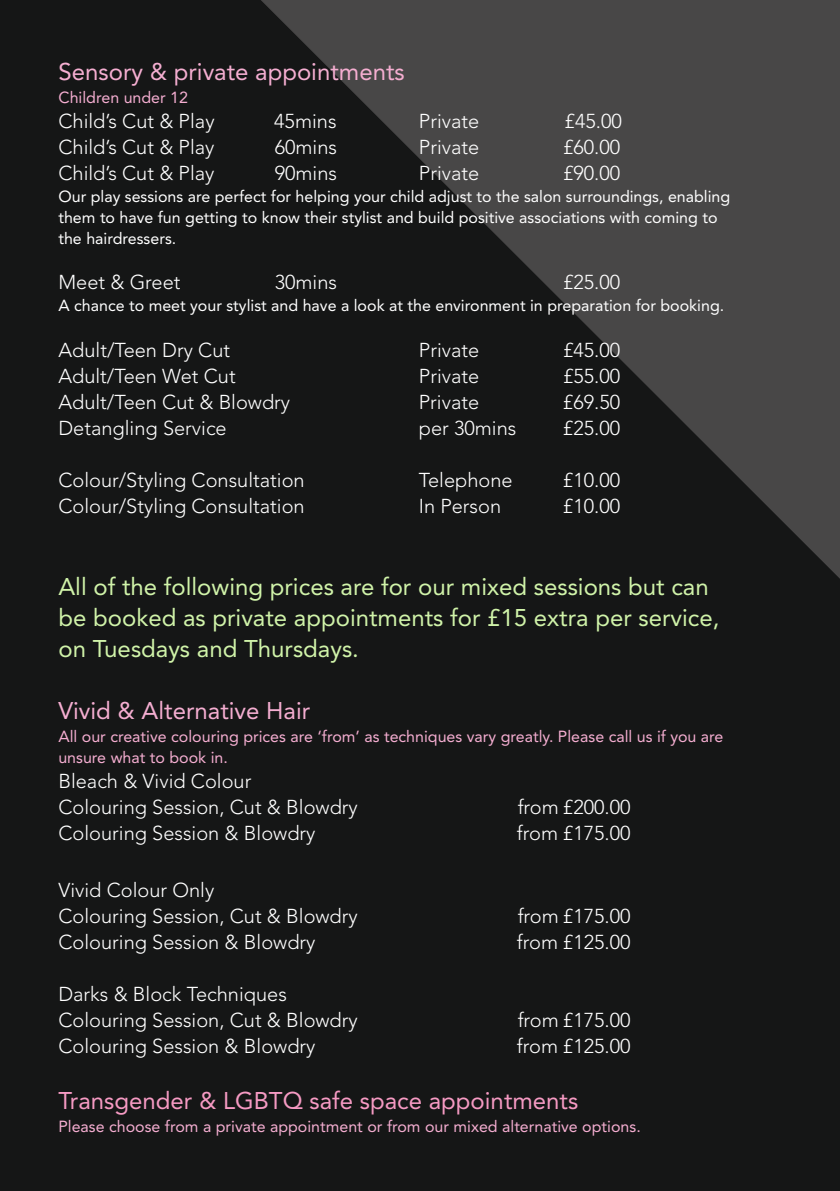
<style>
.page{position:relative;width:840px;height:1191px;background:#fff}
.page>*{position:absolute;margin:0;border:0;box-sizing:border-box;transform-origin:0 0}
.t1{font:24px/31px "Avenir LT Std";color:#d0f3a9}
.t2{font:24px "Avenir LT Std";color:#f5aed1}
.t3{font:24px "Avenir LT Std";color:#f69ac3}
.t4{font:300 20px/26px "Avenir LT Std";color:#fff}
.t5{font:16px/20.8px "Avenir LT Std";color:#fff}
.t6{font:16px/20.8px "Avenir LT Std";color:#f5aed1}
</style>
<div class="page">
<div style="left:0;top:0;width:839px;height:1191px;background:#151616"></div>
<svg style="left:237px;top:0;width:602px;height:597px;background:#2c2c2c"></svg>
<p class="t2" style="left:58px;top:58px;width:347px">Sensory &amp; private appointments</p>
<p class="t6" style="left:58px;top:87px;width:131px">Children under 12</p>
<p class="t4" style="left:58px;top:134px;width:157px">Child’s Cut &amp; Play</p>
<p class="t4" style="left:274px;top:134px;width:64px">60mins</p>
<p class="t4" style="left:418px;top:134px;width:62px">Private</p>
<p class="t4" style="left:562px;top:134px;width:59px">£60.00</p>
<p class="t4" style="left:58px;top:160px;width:157px">Child’s Cut &amp; Play</p>
<p class="t4" style="left:274px;top:160px;width:64px">90mins</p>
<p class="t4" style="left:418px;top:160px;width:62px">Private</p>
<p class="t4" style="left:562px;top:160px;width:59px">£90.00</p>
<p class="t4" style="left:58px;top:108px;width:157px">Child’s Cut &amp; Play</p>
<p class="t4" style="left:274px;top:108px;width:64px">45mins</p>
<p class="t4" style="left:418px;top:108px;width:62px">Private</p>
<p class="t4" style="left:564px;top:108px;width:59px">£45.00</p>
<p class="t5" style="left:58px;top:186px;width:673px">Our play sessions are perfect for helping your child adjust to the salon surroundings, enabling them to have fun getting to know their stylist and build positive associations with coming to the hairdressers.</p>
<p class="t4" style="left:58px;top:269px;width:123px">Meet &amp; Greet</p>
<p class="t4" style="left:274px;top:269px;width:64px">30mins</p>
<p class="t4" style="left:562px;top:269px;width:59px">£25.00</p>
<p class="t5" style="left:58px;top:295px;width:667px">A chance to meet your stylist and have a look at the environment in preparation for booking.</p>
<p class="t4" style="left:58px;top:337px;width:173px">Adult/Teen Dry Cut</p>
<p class="t4" style="left:418px;top:337px;width:62px">Private</p>
<p class="t4" style="left:562px;top:337px;width:59px">£45.00</p>
<p class="t4" style="left:58px;top:363px;width:179px">Adult/Teen Wet Cut</p>
<p class="t4" style="left:418px;top:363px;width:62px">Private</p>
<p class="t4" style="left:562px;top:363px;width:59px">£55.00</p>
<p class="t4" style="left:58px;top:389px;width:233px">Adult/Teen Cut &amp; Blowdry</p>
<p class="t4" style="left:418px;top:389px;width:62px">Private</p>
<p class="t4" style="left:562px;top:389px;width:59px">£69.50</p>
<p class="t4" style="left:58px;top:415px;width:170px">Detangling Service</p>
<p class="t4" style="left:418px;top:415px;width:99px">per 30mins</p>
<p class="t4" style="left:562px;top:415px;width:59px">£25.00</p>
<p class="t4" style="left:58px;top:467px;width:248px">Colour/Styling Consultation</p>
<p class="t4" style="left:418px;top:467px;width:95px">Telephone</p>
<p class="t4" style="left:562px;top:467px;width:59px">£10.00</p>
<p class="t4" style="left:58px;top:493px;width:248px">Colour/Styling Consultation</p>
<p class="t4" style="left:418px;top:493px;width:84px">In Person</p>
<p class="t4" style="left:562px;top:493px;width:59px">£10.00</p>
<p class="t1" style="left:58px;top:571px;width:662px">All of the following prices are for our mixed sessions but can be booked as private appointments for £15 extra per service, on Tuesdays and Thursdays.</p>
<p class="t2" style="left:58px;top:697px;width:253px">Vivid &amp; Alternative Hair</p>
<p class="t6" style="left:58px;top:726px;width:666px">All our creative colouring prices are ‘from’ as techniques vary greatly. Please call us if you are unsure what to book in.</p>
<p class="t4" style="left:58px;top:768px;width:301px">Bleach &amp; Vivid Colour<br>Colouring Session, Cut &amp; Blowdry</p>
<p class="t4" style="left:517px;top:794px;width:114px">from £200.00</p>
<p class="t4" style="left:58px;top:820px;width:258px">Colouring Session &amp; Blowdry</p>
<p class="t4" style="left:516px;top:820px;width:115px">from £175.00</p>
<p class="t4" style="left:58px;top:877px;width:301px">Vivid Colour Only<br>Colouring Session, Cut &amp; Blowdry</p>
<p class="t4" style="left:517px;top:903px;width:114px">from £175.00</p>
<p class="t4" style="left:58px;top:929px;width:258px">Colouring Session &amp; Blowdry</p>
<p class="t4" style="left:516px;top:929px;width:115px">from £125.00</p>
<p class="t4" style="left:58px;top:981px;width:230px">Darks &amp; Block Techniques</p>
<p class="t4" style="left:58px;top:1007px;width:301px">Colouring Session, Cut &amp; Blowdry</p>
<p class="t4" style="left:517px;top:1007px;width:114px">from £175.00</p>
<p class="t4" style="left:58px;top:1033px;width:258px">Colouring Session &amp; Blowdry</p>
<p class="t4" style="left:516px;top:1033px;width:115px">from £125.00</p>
<p class="t3" style="left:58px;top:1086px;width:521px">Transgender &amp; LGBTQ safe space appointments</p>
<p class="t6" style="left:58px;top:1116px;width:583px">Please choose from a private appointment or from our mixed alternative options.</p>
</div>
